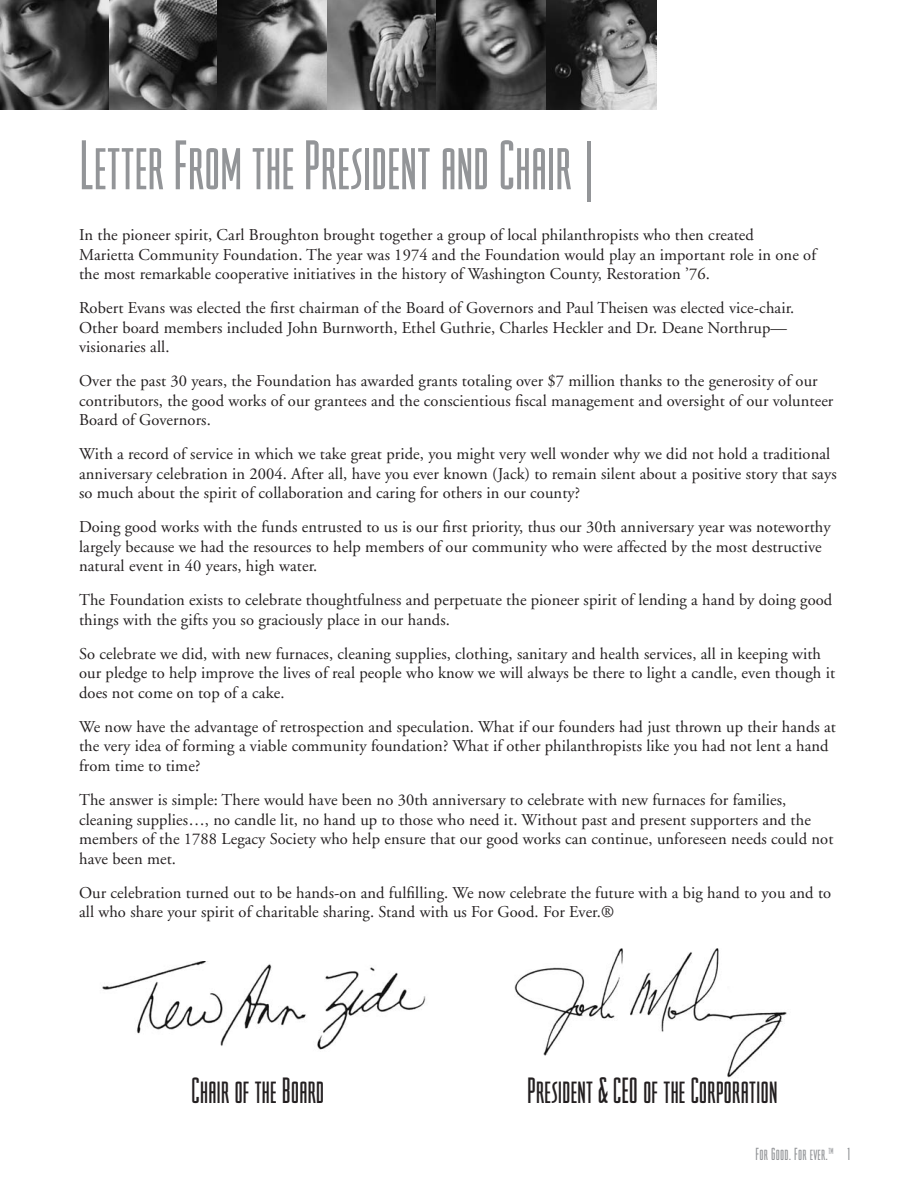
<style>
.page{position:relative;width:918px;height:1188px;background:#fff}
.page>*{position:absolute;margin:0;border:0;box-sizing:border-box;transform-origin:0 0}
.t1{font:72px "Viking";color:#939598}
.t2{font:37.5px "Viking";color:#231f20}
.t3{font:18px "Viking";letter-spacing:.02em;color:#939598}
.t4{font:16.5px/19.5px "Adobe Garamond";letter-spacing:.005em;color:#231f20}
</style>
<div class="page">
<img style="left:0;top:0;width:656px;height:110px">
<img style="left:514px;top:948px;width:273px;height:130px">
<img style="left:102px;top:962px;width:324px;height:88px">
<h1 class="t1" style="left:79px;top:117px;width:530px">Letter From the President and Chair|</h1>
<p class="t4" style="left:79px;top:226px;width:739px">In the pioneer spirit, Carl Broughton brought together a group of local philanthropists who then created<br>Marietta Community Foundation. The year was 1974 and the Foundation would play an important role in one of the most remarkable cooperative initiatives in the history of Washington County, Restoration ’76.</p>
<p class="t4" style="left:79px;top:299px;width:717px">Robert Evans was elected the first chairman of the Board of Governors and Paul Theisen was elected vice-chair.<br>Other board members included John Burnworth, Ethel Guthrie, Charles Heckler and Dr. Deane Northrup— visionaries all.</p>
<p class="t4" style="left:79px;top:372px;width:756px">Over the past 30 years, the Foundation has awarded grants totaling over $7 million thanks to the generosity of our contributors, the good works of our grantees and the conscientious fiscal management and oversight of our volunteer<br>Board of Governors.</p>
<p class="t4" style="left:79px;top:445px;width:759px">With a record of service in which we take great pride, you might very well wonder why we did not hold a traditional anniversary celebration in 2004. After all, have you ever known (Jack) to remain silent about a positive story that says so much about the spirit of collaboration and caring for others in our county?</p>
<p class="t4" style="left:79px;top:518px;width:753px">Doing good works with the funds entrusted to us is our first priority, thus our 30th anniversary year was noteworthy largely because we had the resources to help members of our community who were affected by the most destructive natural event in 40 years, high water.</p>
<p class="t4" style="left:79px;top:591px;width:755px">The Foundation exists to celebrate thoughtfulness and perpetuate the pioneer spirit of lending a hand by doing good things with the gifts you so graciously place in our hands.</p>
<p class="t4" style="left:79px;top:644px;width:758px">So celebrate we did, with new furnaces, cleaning supplies, clothing, sanitary and health services, all in keeping with our pledge to help improve the lives of real people who know we will always be there to light a candle, even though it does not come on top of a cake.</p>
<p class="t4" style="left:79px;top:717px;width:758px">We now have the advantage of retrospection and speculation. What if our founders had just thrown up their hands at the very idea of forming a viable community foundation? What if other philanthropists like you had not lent a hand from time to time?</p>
<p class="t4" style="left:79px;top:790px;width:756px">The answer is simple: There would have been no 30th anniversary to celebrate with new furnaces for families, cleaning supplies…, no candle lit, no hand up to those who need it. Without past and present supporters and the members of the 1788 Legacy Society who help ensure that our good works can continue, unforeseen needs could not have been met.</p>
<p class="t4" style="left:79px;top:883px;width:754px">Our celebration turned out to be hands-on and fulfilling. We now celebrate the future with a big hand to you and to all who share your spirit of charitable sharing. Stand with us For Good. For Ever.®</p>
<h2 class="t2" style="left:191px;top:1066px;width:134px">Chair of the Board</h2>
<h2 class="t2" style="left:527px;top:1066px;width:252px">President &amp; CEO of the Corporation</h2>
<p class="t3" style="left:756px;top:1142px;width:79px">For Good. For ever.<sup>TM</sup></p>
</div>
